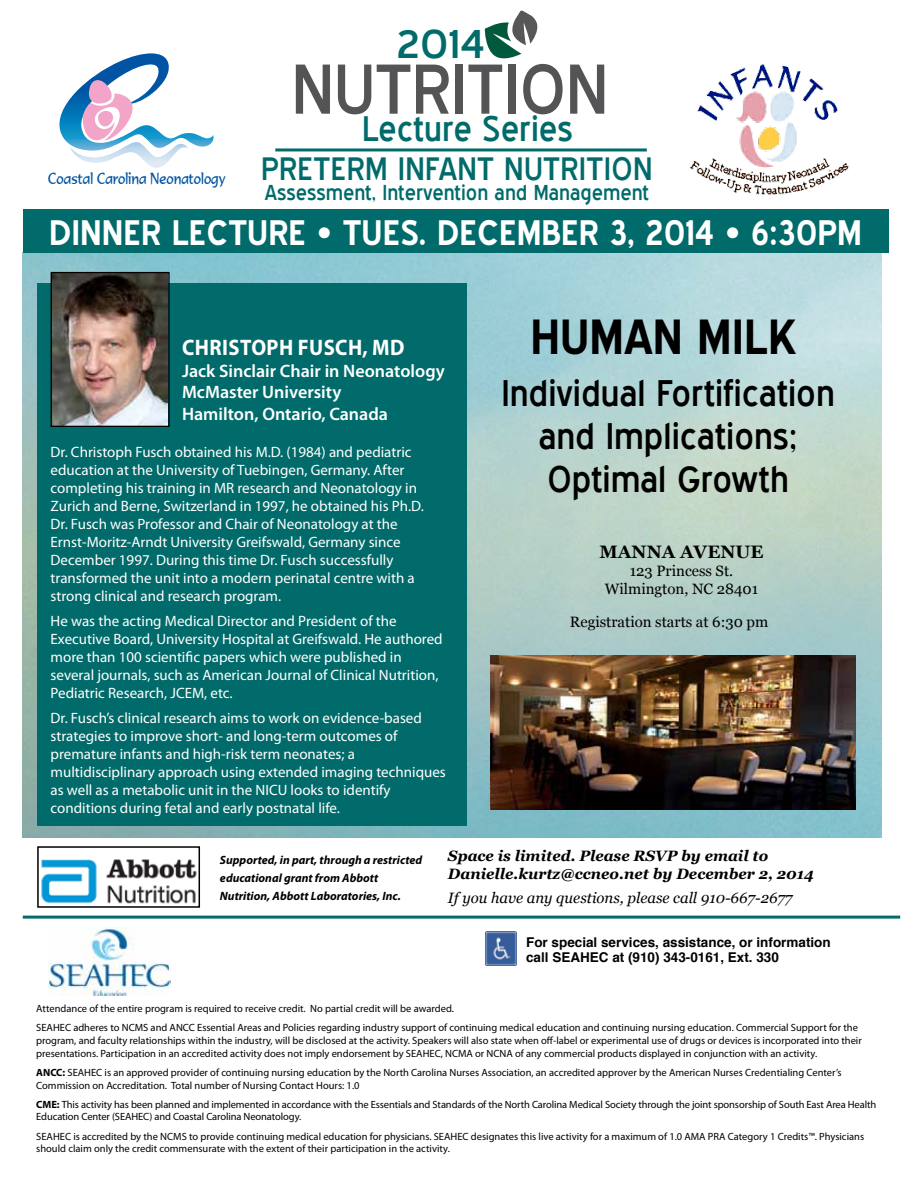
<style>
.page{position:relative;width:918px;height:1188px;background:#fff}
.page>*{position:absolute;margin:0;border:0;box-sizing:border-box;transform-origin:0 0}
.t1{font:68.4px "Blue Highway";color:#545456}
.t2{font:700 48px "Blue Highway";color:#000}
.t3{font:39px "Blue Highway";color:#006b6a;scale:1.16 1}
.t4{font:36px/43.2px "Blue Highway";color:#000;text-align:center}
.t5{font:700 34.5px "Blue Highway";color:#fff}
.t6{font:34.5px "Blue Highway";color:#006b6a}
.t7{font:31.5px "Blue Highway";letter-spacing:.01em;color:#006b6a}
.t8{font:700 22.5px "Myriad Pro";letter-spacing:.02em;color:#fff;scale:.92 1}
.t9{font:21px "Blue Highway";color:#006b6a}
.t10{font:600 18px/21.6px "Myriad Pro";color:#fff}
.t11{font:700 18px "Georgia";color:#000}
.t12{font:15.45px "Formal 436 BT";color:#0054a3;scale:.81 1}
.t13{font:15px/18px "Myriad Pro";color:#fff}
.t14{font:italic 700 15px/18px "Georgia";color:#000}
.t15{font:15px/18px "Georgia";color:#000;text-align:center}
.t16{font:italic 15px "Georgia";color:#000}
.t17{font:700 13.5px/15px "Helvetica";color:#000}
.t18{font:italic 700 12px/18px "Myriad Pro";color:#000}
.t19{font:10.5px/12.6px "Myriad Pro";color:#000}
.s1{font-weight:700}
</style>
<div class="page">
<img style="left:23px;top:253px;width:859px;height:584px">
<svg style="left:59px;top:53px;width:155px;height:115px"></svg>
<img style="left:689px;top:64px;width:160px;height:131px">
<img style="left:48px;top:927px;width:123px;height:69px">
<img style="left:485px;top:931px;width:31px;height:35px">
<img style="left:41px;top:859px;width:156px;height:45px">
<div style="left:37px;top:846px;width:163px;height:62px;border:2px solid #000"></div>
<hr style="left:23px;top:916px;width:877px;height:3px;background:#006b6a">
<div style="left:23px;top:210px;width:865px;height:43px;background:#006b6a"></div>
<svg style="left:485px;top:10px;width:53px;height:49px"></svg>
<hr style="left:275px;top:148px;width:372px;height:3px;background:#006b6a">
<div style="left:37px;top:284px;width:430px;height:542px;background:#006b6a"></div>
<img style="left:53px;top:274px;width:115px;height:151px">
<div style="left:51px;top:272px;width:119px;height:155px;border:1px solid #000"></div>
<img style="left:491px;top:655px;width:365px;height:154px">
<h3 class="t12" style="left:48px;top:169px;width:221px">Coastal Carolina Neonatology</h3>
<h3 class="t3" style="left:396px;top:20px;width:78px">2014</h3>
<h1 class="t1" style="left:292px;top:48px;width:270px">Nutrition</h1>
<h3 class="t6" style="left:362px;top:108px;width:212px">Lecture Series</h3>
<h3 class="t7" style="left:261px;top:150px;width:370px">PreTerm In fant Nutrition</h3>
<h3 class="t9" style="left:265px;top:180px;width:386px">Assessment, Intervention and Management</h3>
<h3 class="t5" style="left:49px;top:212px;width:814px">DINNER LECTURE • TUES. DECEMBER 3, 2014 • 6:30PM</h3>
<h3 class="t8" style="left:182px;top:333px;width:243px">CHRISTOPH FUSCH, MD</h3>
<h3 class="t10" style="left:182px;top:359px;width:264px">Jack Sinclair Chair in Neonatology<br>McMaster University<br>Hamilton, Ontario, Canada</h3>
<p class="t13" style="left:51px;top:443px;width:375px">Dr. Christoph Fusch obtained his M.D. (1984) and pediatric education at the University of Tuebingen, Germany. After completing his training in MR research and Neonatology in Zurich and Berne, Switzerland in 1997, he obtained his Ph.D.<br>Dr. Fusch was Professor and Chair of Neonatology at the Ernst-Moritz-Arndt University Greifswald, Germany since December 1997. During this time Dr. Fusch successfully transformed the unit into a modern perinatal centre with a strong clinical and research program.</p>
<p class="t13" style="left:51px;top:612px;width:394px">He was the acting Medical Director and President of the Executive Board, University Hospital at Greifswald. He authored more than 100 scientific papers which were published in several journals, such as American Journal of Clinical Nutrition, Pediatric Research, JCEM, etc.</p>
<p class="t13" style="left:51px;top:709px;width:397px">Dr. Fusch’s clinical research aims to work on evidence-based strategies to improve short- and long-term outcomes of premature infants and high-risk term neonates; a multidisciplinary approach using extended imaging techniques as well as a metabolic unit in the NICU looks to identify conditions during fetal and early postnatal life.</p>
<h2 class="t2" style="left:530px;top:308px;width:267px">HUMAN MILK</h2>
<h3 class="t4" style="left:501px;top:371px;width:335px">Individual Fortification and Implications;<br>Optimal Growth</h3>
<h3 class="t11" style="left:600px;top:539px;width:165px">MANNA AVENUE</h3>
<h3 class="t15" style="left:605px;top:562px;width:155px">123 Princess St.<br>Wilmington, NC 28401</h3>
<h3 class="t15" style="left:570px;top:612px;width:200px">Registration starts at 6:30 pm</h3>
<p class="t18" style="left:220px;top:851px;width:204px">Supported, in part, through a restricted educational grant from Abbott<br>Nutrition, Abbott Laboratories, Inc.</p>
<h3 class="t14" style="left:448px;top:846px;width:367px">Space is limited. Please RSVP by email to<br>Danielle.kurtz@ccneo.net by December 2, 2014</h3>
<h3 class="t16" style="left:448px;top:887px;width:346px">If you have any questions, please call 910-667-2677</h3>
<p class="t17" style="left:526px;top:935px;width:306px">For special services, assistance, or information call SEAHEC at (910) 343-0161, Ext. 330</p>
<p class="t19" style="left:36px;top:999px;width:823px;line-height:19.4px">Attendance of the entire program is required to receive credit. No partial credit will be awarded.<br>SEAHEC adheres to NCMS and ANCC Essential Areas and Policies regarding industry support of continuing medical education and continuing nursing education. Commercial Support for the</p>
<p class="t19" style="left:36px;top:1034px;width:827px">program, and faculty relationships within the industry, will be disclosed at the activity. Speakers will also state when off-label or experimental use of drugs or devices is incorporated into their presentations. Participation in an accredited activity does not imply endorsement by SEAHEC, NCMA or NCNA of any commercial products displayed in conjunction with an activity.</p>
<p class="t19" style="left:36px;top:1066px;width:807px"><span class="s1">ANCC:</span> SEAHEC is an approved provider of continuing nursing education by the North Carolina Nurses Association, an accredited approver by the American Nurses Credentialing Center’s<br>Commission on Accreditation. Total number of Nursing Contact Hours: 1.0</p>
<p class="t19" style="left:36px;top:1098px;width:842px"><span class="s1">CME:</span> This activity has been planned and implemented in accordance with the Essentials and Standards of the North Carolina Medical Society through the joint sponsorship of South East Area Health<br>Education Center (SEAHEC) and Coastal Carolina Neonatology.</p>
<p class="t19" style="left:36px;top:1130px;width:829px">SEAHEC is accredited by the NCMS to provide continuing medical education for physicians. SEAHEC designates this live activity for a maximum of 1.0 AMA PRA Category 1 Credits™. Physicians should claim only the credit commensurate with the extent of their participation in the activity.</p>
</div>
